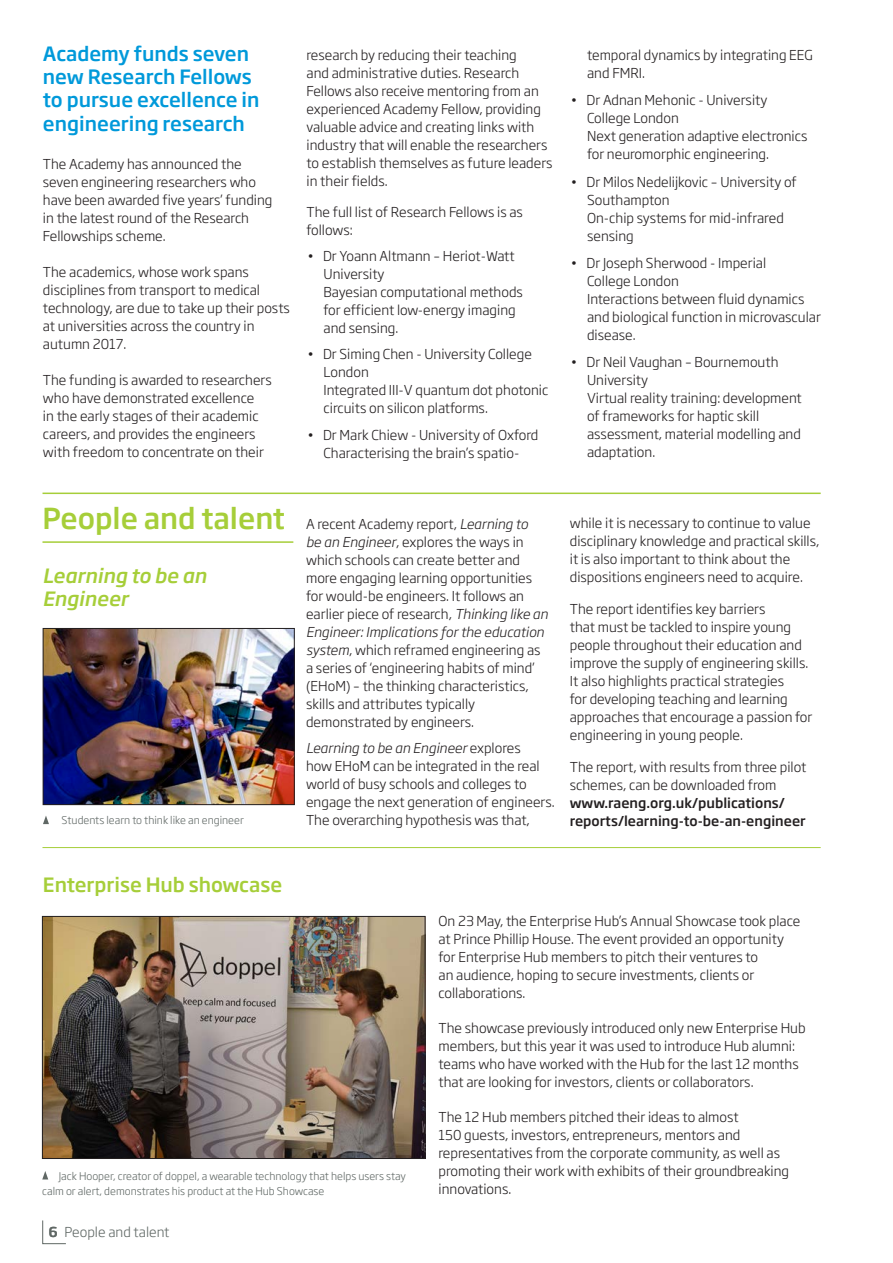
<style>
.page{position:relative;width:893px;height:1263px;background:#fff}
.page>*{position:absolute;margin:0;border:0;box-sizing:border-box;transform-origin:0 0}
.Theme_Head{font:500 28.5px "Soho Gothic Pro";color:#a6ce39}
.Article_head{font:500 19.5px/23.4px "Soho Gothic Pro";color:#0099da}
.Body_Text{font:italic 500 19.5px/23.4px "Soho Gothic Pro";color:#a6ce39}
.Body_Text-2{font:500 19.5px "Soho Gothic Pro";color:#a6ce39}
.Body_Text-3{font:300 13.5px/18px "Soho Gothic Pro";color:#231f20}
.Body_Text-4{font:500 13.5px/18px "Soho Gothic Pro";color:#231f20}
.Page_number{font:300 13.5px "Soho Gothic Pro";color:#606865}
.Caption_text{font:300 10.5px/15px "Soho Gothic Pro";color:#606865}
.s1{font-style:italic}
.s2{font-weight:300}
.s3{font-weight:500}
</style>
<div class="page">
<svg style="left:42px;top:1220px;width:24px;height:24px"></svg>
<hr style="left:43px;top:493px;width:778px;height:1px;background:#a6ce39">
<hr style="left:42px;top:541px;width:251px;height:2px;background:#a6ce39">
<hr style="left:42px;top:847px;width:779px;height:1px;background:#a6ce39">
<img style="left:44px;top:918px;width:379px;height:239px">
<div style="left:42px;top:916px;width:383px;height:243px;border:1px solid #231f20"></div>
<img style="left:45px;top:630px;width:247px;height:173px">
<div style="left:43px;top:628px;width:251px;height:177px;border:1px solid #231f20"></div>
<svg style="left:42px;top:1171px;width:6px;height:8px"></svg>
<svg style="left:43px;top:816px;width:6px;height:8px"></svg>
<p class="Article_head" style="left:43px;top:40px;width:218px">Academy funds seven new Research Fellows to pursue excellence in engineering research</p>
<p class="Body_Text-3" style="left:43px;top:154px;width:231px">The Academy has announced the seven engineering researchers who have been awarded five years’ funding in the latest round of the Research<br>Fellowships scheme.</p>
<p class="Body_Text-3" style="left:43px;top:262px;width:249px">The academics, whose work spans disciplines from transport to medical technology, are due to take up their posts at universities across the country in autumn 2017.</p>
<p class="Body_Text-3" style="left:43px;top:370px;width:230px">The funding is awarded to researchers who have demonstrated excellence<br>in the early stages of their academic careers, and provides the engineers with freedom to concentrate on their</p>
<p class="Body_Text-3" style="left:306px;top:46px;width:248px">research by reducing their teaching<br>and administrative duties. Research Fellows also receive mentoring from an experienced Academy Fellow, providing valuable advice and creating links with industry that will enable the researchers to establish themselves as future leaders in their fields.</p>
<p class="Body_Text-3" style="left:306px;top:202px;width:218px">The full list of Research Fellows is as follows:</p>
<p class="Body_Text-3" style="left:323px;top:246px;width:201px;text-indent:-16px">• Dr Yoann Altmann – Heriot-Watt<br>University<br>Bayesian computational methods for efficient low-energy imaging and sensing.</p>
<p class="Body_Text-3" style="left:323px;top:345px;width:226px;text-indent:-16px">• Dr Siming Chen - University College<br>London<br>Integrated III-V quantum dot photonic circuits on silicon platforms.</p>
<p class="Body_Text-3" style="left:307px;top:425px;width:233px;text-align:center">• Dr Mark Chiew - University of Oxford<br>Characterising the brain’s spatio-</p>
<p class="Body_Text-3" style="left:587px;top:45px;width:227px">temporal dynamics by integrating EEG and FMRI.</p>
<p class="Body_Text-3" style="left:587px;top:90px;width:222px;text-indent:-16px">• Dr Adnan Mehonic - University<br>College London<br>Next generation adaptive electronics for neuromorphic engineering.</p>
<p class="Body_Text-3" style="left:587px;top:172px;width:211px;text-indent:-16px">• Dr Milos Nedelijkovic – University of<br>Southampton<br>On-chip systems for mid-infrared sensing</p>
<p class="Body_Text-3" style="left:587px;top:253px;width:235px;text-indent:-16px">• Dr Joseph Sherwood - Imperial<br>College London<br>Interactions between fluid dynamics and biological function in microvascular disease.</p>
<p class="Body_Text-3" style="left:587px;top:352px;width:216px;text-indent:-16px">• Dr Neil Vaughan – Bournemouth<br>University<br>Virtual reality training: development of frameworks for haptic skill assessment, material modelling and adaptation.</p>
<p class="Theme_Head" style="left:42px;top:496px;width:244px">People and talent</p>
<p class="Body_Text" style="left:42px;top:562px;width:166px">Learning to be an<br>Engineer</p>
<p class="Caption_text" style="left:62px;top:812px;width:184px">Students learn to think like an engineer</p>
<p class="Body_Text-3" style="left:306px;top:514px;width:243px">A recent Academy report, <span class="s1">Learning to<br>be an Engineer</span>, explores the ways in which schools can create better and more engaging learning opportunities for would-be engineers. It follows an earlier piece of research, <span class="s1">Thinking like an Engineer: Implications for the education system</span>, which reframed engineering as a series of ‘engineering habits of mind’ (EHoM) – the thinking characteristics, skills and attributes typically demonstrated by engineers.</p>
<p class="Body_Text-3" style="left:306px;top:738px;width:250px"><span class="s1">Learning to be an Engineer</span> explores<br>how EHoM can be integrated in the real world of busy schools and colleges to engage the next generation of engineers.<br>The overarching hypothesis was that,</p>
<p class="Body_Text-3" style="left:570px;top:514px;width:251px">while it is necessary to continue to value disciplinary knowledge and practical skills, it is also important to think about the dispositions engineers need to acquire.</p>
<p class="Body_Text-3" style="left:570px;top:599px;width:244px">The report identifies key barriers<br>that must be tackled to inspire young people throughout their education and improve the supply of engineering skills.<br>It also highlights practical strategies<br>for developing teaching and learning approaches that encourage a passion for engineering in young people.</p>
<p class="Body_Text-4" style="left:570px;top:757px;width:238px"><span class="s2">The report, with results from three pilot schemes, can be downloaded from </span>www.raeng.org.uk/publications/ reports/learning-to-be-an-engineer</p>
<p class="Body_Text-2" style="left:43px;top:870px;width:241px">Enterprise Hub showcase</p>
<p class="Caption_text" style="left:42px;top:1168px;width:365px;text-indent:17px">Jack Hooper, creator of doppel, a wearable technology that helps users stay calm or alert, demonstrates his product at the Hub Showcase</p>
<p class="Page_number" style="left:49px;top:1222px;width:122px"><span class="s3">6</span> People and talent</p>
<p class="Body_Text-3" style="left:438px;top:911px;width:363px">On 23 May, the Enterprise Hub’s Annual Showcase took place at Prince Phillip House. The event provided an opportunity for Enterprise Hub members to pitch their ventures to<br>an audience, hoping to secure investments, clients or collaborations.</p>
<p class="Body_Text-3" style="left:438px;top:1018px;width:369px">The showcase previously introduced only new Enterprise Hub members, but this year it was used to introduce Hub alumni: teams who have worked with the Hub for the last 12 months that are looking for investors, clients or collaborators.</p>
<p class="Body_Text-3" style="left:438px;top:1107px;width:352px">The 12 Hub members pitched their ideas to almost<br>150 guests, investors, entrepreneurs, mentors and representatives from the corporate community, as well as promoting their work with exhibits of their groundbreaking innovations.</p>
</div>
